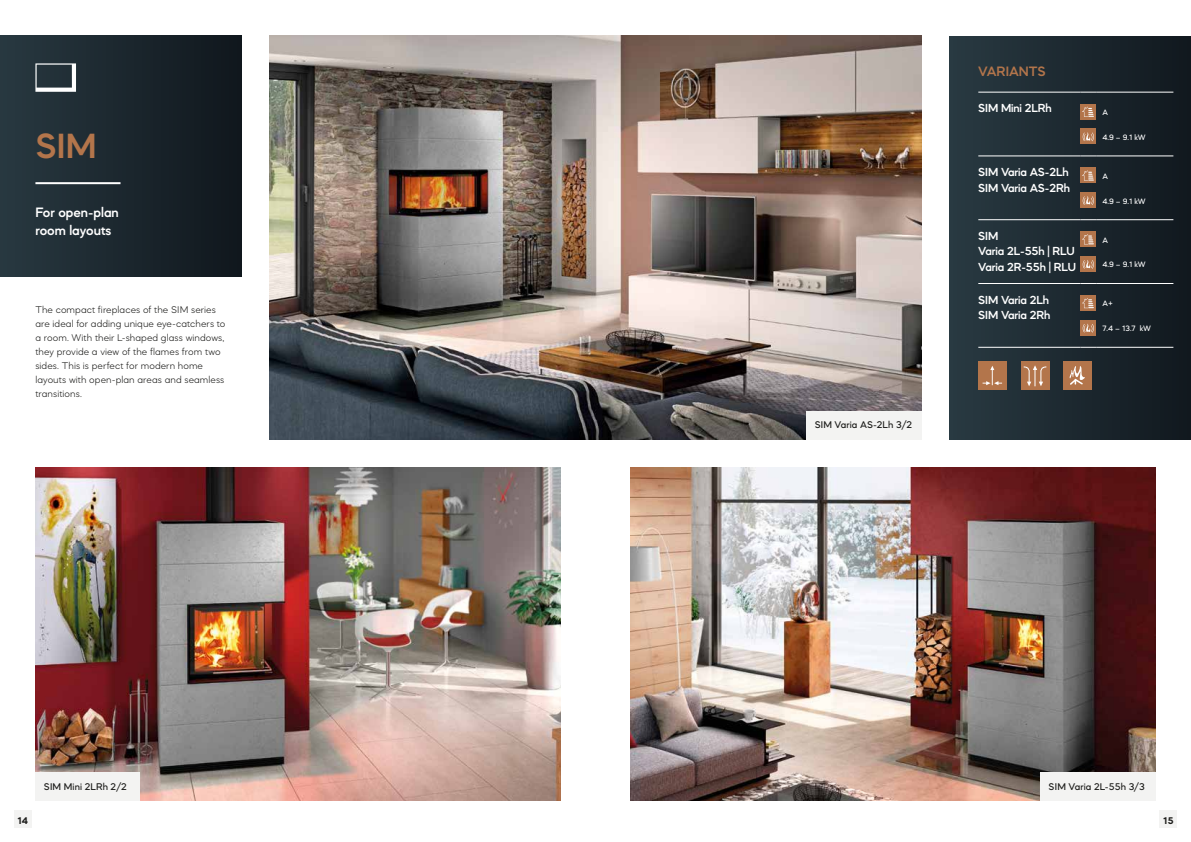
<style>
.page{position:relative;width:1191px;height:842px;background:#fff}
.page>*{position:absolute;margin:0;border:0;box-sizing:border-box;transform-origin:0 0}
.t1{font:600 36px "Mazzard M";color:#b3754b}
.t2{font:600 14px/18px "Mazzard M";color:#fff}
.t3{font:600 14px "Mazzard M";color:#b3754b}
.t4{font:600 12px/15.5px "Mazzard M";letter-spacing:-.01em;color:#fff}
.t5{font:300 10px/14px "Mazzard M";letter-spacing:.005em;color:#1d1d1b}
.t6{font:500 10px "Mazzard M";letter-spacing:.015em;color:#1d1d1b}
.t7{font:700 10px "Mazzard M";color:#1d1d1b}
.t8{font:500 8px "Mazzard M";letter-spacing:-.035em;color:#fff}
</style>
<div class="page">
<img style="left:269px;top:35px;width:652px;height:404px">
<img style="left:35px;top:468px;width:525px;height:333px">
<img style="left:631px;top:468px;width:524px;height:333px">
<div style="left:0;top:35px;width:241px;height:241px;background:linear-gradient(to right,#283840,#10171d)"></div>
<div style="left:950px;top:36px;width:241px;height:403px;background:linear-gradient(to right,#2a3a42,#12191f)"></div>
<svg style="left:35px;top:63px;width:41px;height:29px"></svg>
<hr style="left:35px;top:182px;width:85px;height:2px;background:#fff">
<hr style="left:978px;top:92px;width:102px;height:1px;background:#fff">
<svg style="left:1080px;top:92px;width:16px;height:1px"></svg>
<hr style="left:1096px;top:92px;width:77px;height:1px;background:#fff">
<hr style="left:978px;top:155px;width:102px;height:1px;background:#fff">
<svg style="left:1080px;top:155px;width:16px;height:1px"></svg>
<hr style="left:1096px;top:155px;width:77px;height:1px;background:#fff">
<hr style="left:978px;top:219px;width:102px;height:1px;background:#fff">
<svg style="left:1080px;top:219px;width:16px;height:1px"></svg>
<hr style="left:1096px;top:219px;width:77px;height:1px;background:#fff">
<hr style="left:978px;top:283px;width:102px;height:1px;background:#fff">
<svg style="left:1080px;top:283px;width:16px;height:1px"></svg>
<hr style="left:1096px;top:283px;width:77px;height:1px;background:#fff">
<hr style="left:978px;top:347px;width:102px;height:1px;background:#fff">
<svg style="left:1080px;top:347px;width:16px;height:1px"></svg>
<hr style="left:1096px;top:347px;width:77px;height:1px;background:#fff">
<div style="left:1080px;top:104px;width:16px;height:15px;background:#b3754b"></div>
<svg style="left:1082px;top:107px;width:12px;height:10px"></svg>
<div style="left:1080px;top:129px;width:16px;height:15px;background:#b3754b"></div>
<svg style="left:1082px;top:132px;width:12px;height:9px"></svg>
<div style="left:1080px;top:168px;width:16px;height:15px;background:#b3754b"></div>
<svg style="left:1082px;top:170px;width:12px;height:11px"></svg>
<div style="left:1080px;top:192px;width:16px;height:16px;background:#b3754b"></div>
<svg style="left:1082px;top:196px;width:12px;height:9px"></svg>
<svg style="left:1080px;top:231px;width:16px;height:16px"></svg>
<svg style="left:1081px;top:234px;width:13px;height:10px"></svg>
<div style="left:1080px;top:256px;width:16px;height:16px;background:#b3754b"></div>
<svg style="left:1082px;top:260px;width:12px;height:9px"></svg>
<svg style="left:1080px;top:295px;width:16px;height:16px"></svg>
<svg style="left:1081px;top:298px;width:13px;height:10px"></svg>
<div style="left:1080px;top:320px;width:16px;height:16px;background:#b3754b"></div>
<svg style="left:1082px;top:324px;width:12px;height:9px"></svg>
<div style="left:978px;top:361px;width:28px;height:29px;background:#b3754b"></div>
<svg style="left:982px;top:366px;width:20px;height:19px"></svg>
<div style="left:1020px;top:361px;width:29px;height:29px;background:#b3754b"></div>
<svg style="left:1023px;top:365px;width:23px;height:21px"></svg>
<div style="left:1063px;top:361px;width:28px;height:29px;background:#b3754b"></div>
<svg style="left:1069px;top:366px;width:16px;height:19px"></svg>
<div style="left:35px;top:772px;width:105px;height:29px;background:#f3f3f2"></div>
<div style="left:806px;top:411px;width:115px;height:28px;background:#f3f3f2"></div>
<div style="left:1040px;top:772px;width:115px;height:29px;background:#f3f3f2"></div>
<div style="left:14px;top:811px;width:17px;height:17px;background:#f3f3f2"></div>
<div style="left:1159px;top:811px;width:17px;height:17px;background:#f3f3f2"></div>
<h1 class="t1" style="left:35px;top:124px;width:63px">SIM</h1>
<h2 class="t2" style="left:35px;top:203px;width:85px">For open-plan room layouts</h2>
<p class="t5" style="left:35px;top:303px;width:191px">The compact fireplaces of the SIM series are ideal for adding unique eye-catchers to a room. With their L-shaped glass windows, they provide a view of the flames from two sides. This is perfect for modern home layouts with open-plan areas and seamless transitions.</p>
<p class="t6" style="left:44px;top:780px;width:84px">SIM Mini 2LRh 2/2</p>
<p class="t6" style="left:814px;top:418px;width:99px">SIM Varia AS-2Lh 3/2</p>
<h2 class="t3" style="left:978px;top:62px;width:69px">VARIANTS</h2>
<p class="t4" style="left:978px;top:100px;width:75px">SIM Mini 2LRh</p>
<p class="t8" style="left:1102px;top:107px;width:7px">A</p>
<p class="t8" style="left:1102px;top:132px;width:45px">4.9 – 9.1 kW</p>
<p class="t4" style="left:978px;top:164px;width:93px">SIM Varia AS-2Lh<br>SIM Varia AS-2Rh</p>
<p class="t8" style="left:1102px;top:171px;width:7px">A</p>
<p class="t8" style="left:1102px;top:196px;width:45px">4.9 – 9.1 kW</p>
<p class="t4" style="left:978px;top:228px;width:99px">SIM<br>Varia 2L-55h | RLU<br>Varia 2R-55h | RLU</p>
<p class="t8" style="left:1102px;top:235px;width:7px">A</p>
<p class="t8" style="left:1102px;top:260px;width:45px">4.9 – 9.1 kW</p>
<p class="t4" style="left:978px;top:292px;width:74px">SIM Varia 2Lh<br>SIM Varia 2Rh</p>
<p class="t8" style="left:1102px;top:299px;width:12px">A+</p>
<p class="t8" style="left:1102px;top:324px;width:50px">7.4 – 13.7 kW</p>
<p class="t6" style="left:1048px;top:780px;width:98px">SIM Varia 2L-55h 3/3</p>
<p class="t7" style="left:17px;top:814px;width:12px">14</p>
<p class="t7" style="left:1163px;top:814px;width:12px">15</p>
</div>
